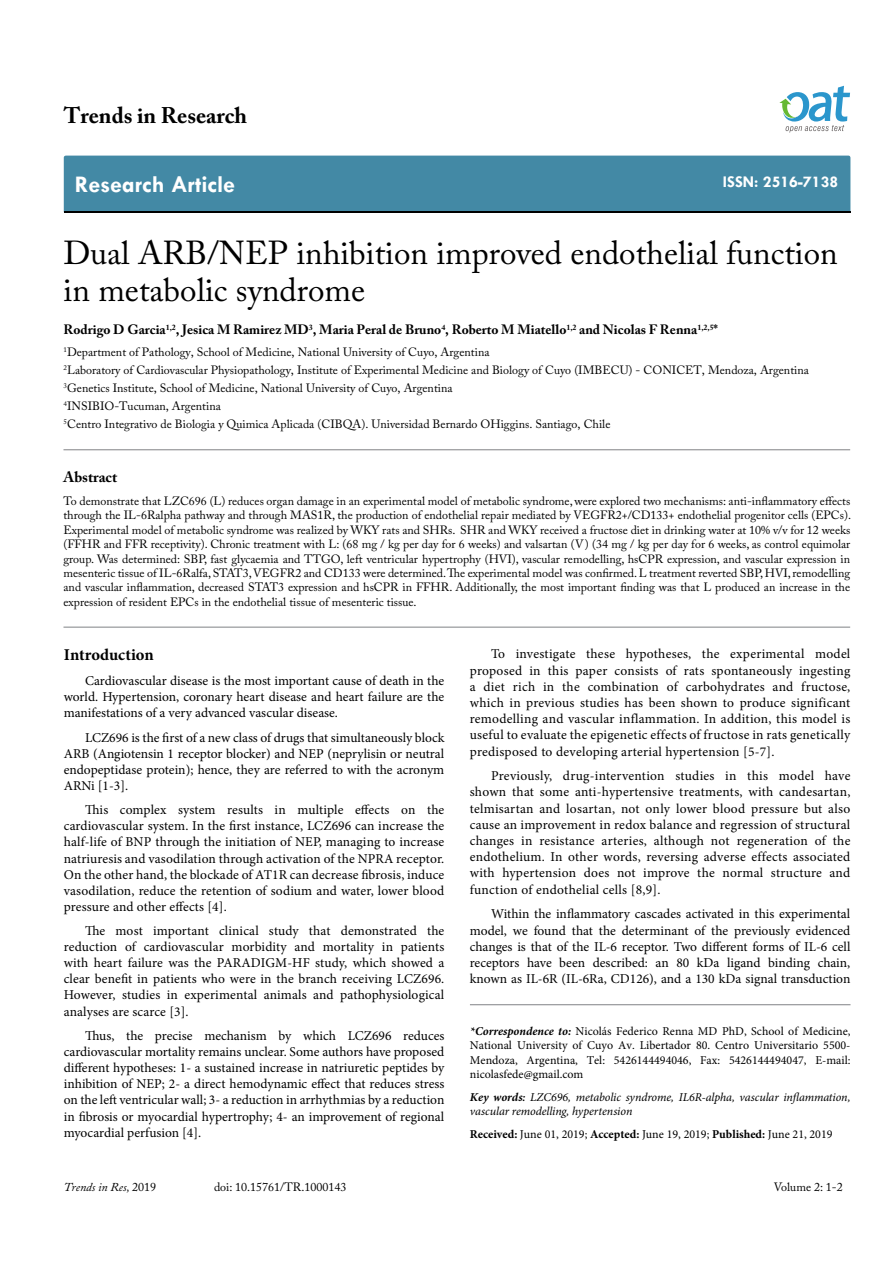
<style>
.page{position:relative;width:893px;height:1263px;background:#fff}
.page>*{position:absolute;margin:0;border:0;box-sizing:border-box;transform-origin:0 0}
.t1{font:33px/37.5px "Adobe Caslon Pro";color:#000}
.t2{font:700 24px "Tw Cen";color:#fff}
.t3{font:700 22.5px "Adobe Caslon Pro";color:#000}
.t4{font:700 16.5px "Tw Cen";color:#fff}
.t5{font:700 16.5px "Minion Pro";letter-spacing:-.005em;color:#000}
.t6{font:700 15px "Adobe Caslon Pro";color:#000}
.t7{font:13.5px/16px "Minion Pro";letter-spacing:.005em;color:#000;text-align:justify}
.t8{font:700 13.5px "Adobe Caslon Pro";color:#000}
.t9{font:12px/14.4px "Adobe Caslon Pro";color:#000}
.t10{font:12px/14.4px "Minion Pro";color:#000;text-align:justify}
.t11{font:italic 12px/14.4px "Minion Pro";letter-spacing:-.005em;color:#000}
.t12{font:italic 12px "Adobe Caslon Pro";color:#000}
.s1{font-weight:700;font-style:italic}
.s2{font-weight:700}
.s3{font-weight:600}
.s4{font-style:normal}
</style>
<div class="page">
<div style="left:64px;top:156px;width:786px;height:56px;background:#4389a5"></div>
<svg style="left:779px;top:86px;width:71px;height:47px"></svg>
<hr style="left:63px;top:449px;width:787px;height:1px;background:#808285">
<hr style="left:63px;top:627px;width:787px;height:1px;background:#808285">
<hr style="left:470px;top:1004px;width:380px;height:1px;background:#808285">
<h3 class="t3" style="left:64px;top:102px;width:185px">Trends in Research</h3>
<h2 class="t2" style="left:75px;top:170px;width:162px">Research Article</h2>
<p class="t4" style="left:723px;top:172px;width:117px">ISSN: 2516-7138</p>
<h1 class="t1" style="left:64px;top:233px;width:775px">Dual ARB/NEP inhibition improved endothelial function in metabolic syndrome</h1>
<p class="t8" style="left:64px;top:322px;width:656px">Rodrigo D Garcia<sup>1,2</sup>, Jesica M Ramirez MD<sup>3</sup>, Maria Peral de Bruno<sup>4</sup>, Roberto M Miatello<sup>1,2</sup> and Nicolas F Renna<sup>1,2,5</sup>*</p>
<p class="t9" style="left:64px;top:343px;width:747px;line-height:18px"><sup>1</sup>Department of Pathology, School of Medicine, National University of Cuyo, Argentina<br><sup>2</sup>Laboratory of Cardiovascular Physiopathology, Institute of Experimental Medicine and Biology of Cuyo (IMBECU) - CONICET, Mendoza, Argentina <sup>3</sup>Genetics Institute, School of Medicine, National University of Cuyo, Argentina<br><sup>4</sup>INSIBIO-Tucuman, Argentina<br><sup>5</sup>Centro Integrativo de Biologia y Quimica Aplicada (CIBQA). Universidad Bernardo OHiggins. Santiago, Chile</p>
<p class="t6" style="left:63px;top:468px;width:55px">Abstract</p>
<p class="t9" style="left:63px;top:494px;width:789px;text-align:justify">To demonstrate that LZC696 (L) reduces organ damage in an experimental model of metabolic syndrome, were explored two mechanisms: anti-inflammatory effects through the IL-6Ralpha pathway and through MAS1R, the production of endothelial repair mediated by VEGFR2+/CD133+ endothelial progenitor cells (EPCs).<br>Experimental model of metabolic syndrome was realized by WKY rats and SHRs. SHR and WKY received a fructose diet in drinking water at 10% v/v for 12 weeks (FFHR and FFR receptivity). Chronic treatment with L: (68 mg / kg per day for 6 weeks) and valsartan (V) (34 mg / kg per day for 6 weeks, as control equimolar group. Was determined: SBP, fast glycaemia and TTGO, left ventricular hypertrophy (HVI), vascular remodelling, hsCPR expression, and vascular expression in mesenteric tissue of IL-6Ralfa, STAT3, VEGFR2 and CD133 were determined. The experimental model was confirmed. L treatment reverted SBP, HVI, remodelling and vascular inflammation, decreased STAT3 expression and hsCPR in FFHR. Additionally, the most important finding was that L produced an increase in the expression of resident EPCs in the endothelial tissue of mesenteric tissue.</p>
<p class="t5" style="left:64px;top:643px;width:91px">Introduction</p>
<p class="t7" style="left:64px;top:673px;width:382px;text-indent:21px">Cardiovascular disease is the most important cause of death in the world. Hypertension, coronary heart disease and heart failure are the manifestations of a very advanced vascular disease.</p>
<p class="t7" style="left:64px;top:729px;width:382px;text-indent:21px">LCZ696 is the first of a new class of drugs that simultaneously block ARB (Angiotensin 1 receptor blocker) and NEP (neprylisin or neutral endopeptidase protein); hence, they are referred to with the acronym ARNi [1-3].</p>
<p class="t7" style="left:64px;top:802px;width:382px;text-indent:21px">This complex system results in multiple effects on the cardiovascular system. In the first instance, LCZ696 can increase the half-life of BNP through the initiation of NEP, managing to increase natriuresis and vasodilation through activation of the NPRA receptor.<br>On the other hand, the blockade of AT1R can decrease fibrosis, induce vasodilation, reduce the retention of sodium and water, lower blood pressure and other effects [4].</p>
<p class="t7" style="left:64px;top:923px;width:382px;text-indent:21px">The most important clinical study that demonstrated the reduction of cardiovascular morbidity and mortality in patients with heart failure was the PARADIGM-HF study, which showed a clear benefit in patients who were in the branch receiving LCZ696.<br>However, studies in experimental animals and pathophysiological analyses are scarce [3].</p>
<p class="t7" style="left:64px;top:1028px;width:382px;text-indent:21px">Thus, the precise mechanism by which LCZ696 reduces cardiovascular mortality remains unclear. Some authors have proposed different hypotheses: 1- a sustained increase in natriuretic peptides by inhibition of NEP; 2- a direct hemodynamic effect that reduces stress on the left ventricular wall; 3- a reduction in arrhythmias by a reduction in fibrosis or myocardial hypertrophy; 4- an improvement of regional myocardial perfusion [4].</p>
<p class="t7" style="left:470px;top:646px;width:382px;text-indent:21px">To investigate these hypotheses, the experimental model proposed in this paper consists of rats spontaneously ingesting a diet rich in the combination of carbohydrates and fructose, which in previous studies has been shown to produce significant remodelling and vascular inflammation. In addition, this model is useful to evaluate the epigenetic effects of fructose in rats genetically predisposed to developing arterial hypertension [5-7].</p>
<p class="t7" style="left:470px;top:768px;width:382px;text-indent:21px">Previously, drug-intervention studies in this model have shown that some anti-hypertensive treatments, with candesartan, telmisartan and losartan, not only lower blood pressure but also cause an improvement in redox balance and regression of structural changes in resistance arteries, although not regeneration of the endothelium. In other words, reversing adverse effects associated with hypertension does not improve the normal structure and function of endothelial cells [8,9].</p>
<p class="t7" style="left:470px;top:906px;width:382px;text-indent:21px">Within the inflammatory cascades activated in this experimental model, we found that the determinant of the previously evidenced changes is that of the IL-6 receptor. Two different forms of IL-6 cell receptors have been described: an 80 kDa ligand binding chain, known as IL-6R (IL-6Ra, CD126), and a 130 kDa signal transduction</p>
<p class="t10" style="left:470px;top:1024px;width:382px"><span class="s1">*Correspondence to:</span> Nicolás Federico Renna MD PhD, School of Medicine, National University of Cuyo Av. Libertador 80. Centro Universitario 5500- Mendoza, Argentina, Tel: 5426144494046, Fax: 5426144494047, E-mail: nicolasfede@gmail.com</p>
<p class="t11" style="left:470px;top:1090px;width:382px"><span class="s2">Key words</span><span class="s3">:</span> LZC696, metabolic syndrome, IL6R-alpha, vascular inflammation, vascular remodelling, hypertension</p>
<p class="t10" style="left:470px;top:1127px;width:364px"><span class="s2">Received:</span> June 01, 2019; <span class="s2">Accepted:</span> June 19, 2019; <span class="s2">Published:</span> June 21, 2019</p>
<p class="t12" style="left:64px;top:1180px;width:94px">Trends in Res, <span class="s4">2019</span></p>
<p class="t9" style="left:214px;top:1180px;width:134px">doi: 10.15761/TR.1000143</p>
<p class="t9" style="left:774px;top:1180px;width:71px">Volume 2: 1-2</p>
</div>
